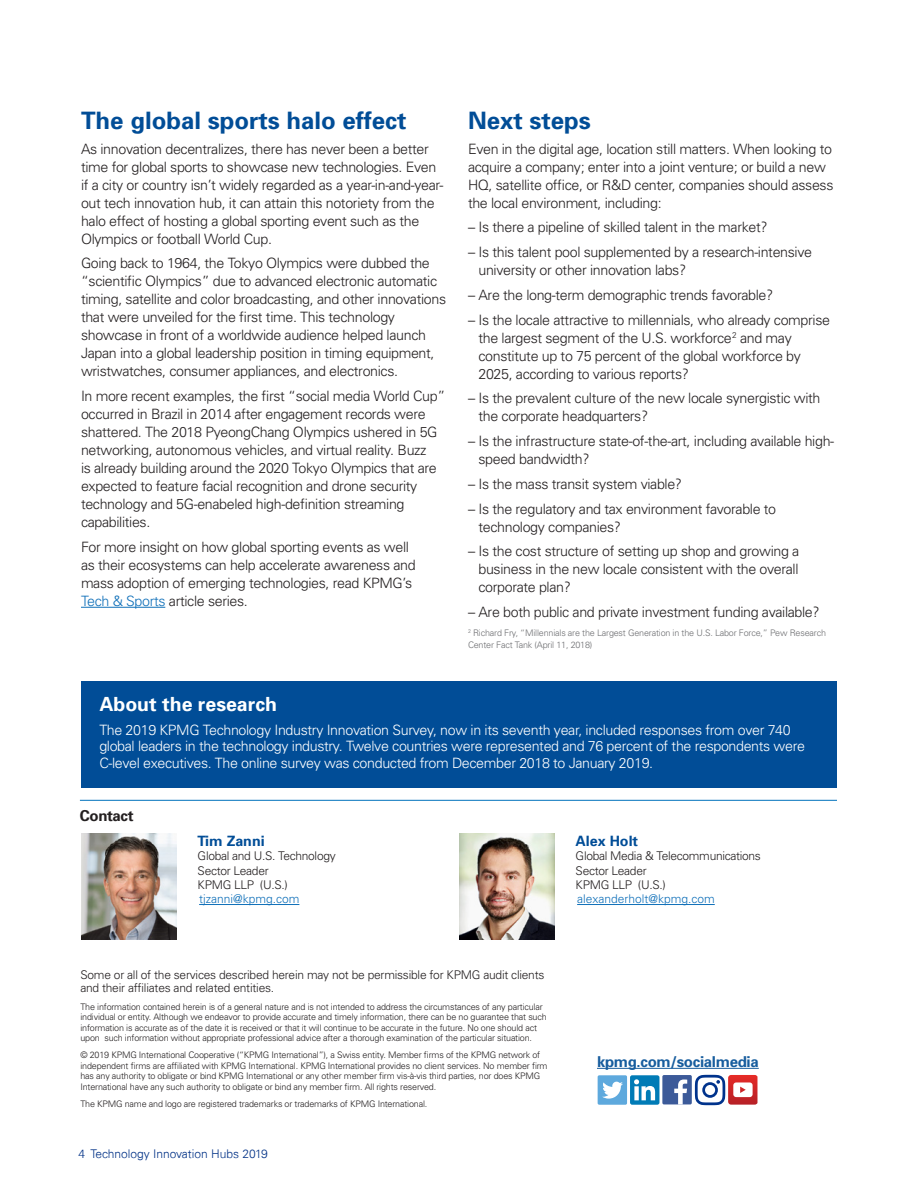
<style>
.page{position:relative;width:918px;height:1188px;background:#fff}
.page>*{position:absolute;margin:0;border:0;box-sizing:border-box;transform-origin:0 0}
.t1{font:700 24px "Univers";color:#014d97}
.t2{font:700 19.5px "Univers";color:#fff}
.t3{font:700 15px "Univers";letter-spacing:-.02em;color:#175d9e}
.t4{font:700 15px "Univers";letter-spacing:-.025em;color:#231f20}
.t5{font:300 14.25px/18px "Univers";letter-spacing:-.025em;color:#231f20}
.t6{font:300 14.25px/16.5px "Univers";letter-spacing:-.025em;color:#fff}
.t7{font:700 14.25px "Univers";color:#014d97}
.t8{font:300 12px/14.4px "Univers";letter-spacing:-.02em;color:#231f20}
.t9{font:300 12px "Univers";color:#1070b9}
.t10{font:300 12px "Univers 45";color:#003186}
.t11{font:300 9px/10.5px "Univers";letter-spacing:-.02em;color:#231f20}
.t12{font:300 9px/12px "Univers";letter-spacing:-.02em;color:#6c6d70}
.s1{color:#1070b9}
</style>
<div class="page">
<div style="left:81px;top:681px;width:756px;height:107px;background:#014d97"></div>
<hr style="left:80px;top:800px;width:757px;height:1px;background:#0072bc">
<img style="left:81px;top:833px;width:95px;height:106px">
<img style="left:459px;top:833px;width:95px;height:106px">
<hr style="left:199px;top:904px;width:100px;height:1px;background:#1070b9">
<hr style="left:577px;top:904px;width:138px;height:1px;background:#1070b9">
<hr style="left:81px;top:607px;width:84px;height:1px;background:#1070b9">
<hr style="left:597px;top:1068px;width:162px;height:1px;background:#175d9e">
<div style="left:630px;top:1075px;width:29px;height:30px;background:#007bb6;border-radius:2px"></div>
<svg style="left:634px;top:1079px;width:21px;height:21px"></svg>
<div style="left:662px;top:1075px;width:30px;height:29px;background:#3c5a99;border-radius:2px"></div>
<svg style="left:674px;top:1079px;width:13px;height:25px"></svg>
<svg style="left:695px;top:1075px;width:62px;height:30px"></svg>
<div style="left:598px;top:1075px;width:29px;height:30px;background:#5ea9dd;border-radius:2px"></div>
<svg style="left:602px;top:1082px;width:21px;height:17px"></svg>
<h1 class="t1" style="left:81px;top:106px;width:327px">The global sports halo effect</h1>
<p class="t5" style="left:81px;top:140px;width:364px">As innovation decentralizes, there has never been a better time for global sports to showcase new technologies. Even if a city or country isn’t widely regarded as a year-in-and-year&shy;out tech innovation hub, it can attain this notoriety from the halo effect of hosting a global sporting event such as the Olympics or football World Cup.</p>
<p class="t5" style="left:81px;top:254px;width:367px">Going back to 1964, the Tokyo Olympics were dubbed the “scientific Olympics” due to advanced electronic automatic timing, satellite and color broadcasting, and other innovations that were unveiled for the first time. This technology showcase in front of a worldwide audience helped launch Japan into a global leadership position in timing equipment, wristwatches, consumer appliances, and electronics.</p>
<p class="t5" style="left:81px;top:387px;width:366px">In more recent examples, the first “social media World Cup” occurred in Brazil in 2014 after engagement records were shattered. The 2018 PyeongChang Olympics ushered in 5G networking, autonomous vehicles, and virtual reality. Buzz<br>is already building around the 2020 Tokyo Olympics that are expected to feature facial recognition and drone security technology and 5G-enabeled high-definition streaming capabilities.</p>
<p class="t5" style="left:81px;top:538px;width:336px">For more insight on how global sporting events as well as their ecosystems can help accelerate awareness and mass adoption of emerging technologies, read KPMG’s <span class="s1">Tech &amp; Sports</span> article series.</p>
<h1 class="t1" style="left:468px;top:106px;width:124px">Next steps</h1>
<p class="t5" style="left:468px;top:140px;width:367px">Even in the digital age, location still matters. When looking to acquire a company; enter into a joint venture; or build a new HQ, satellite office, or R&amp;D center, companies should assess the local environment, including:</p>
<p class="t5" style="left:468px;top:218px;width:301px">– Is there a pipeline of skilled talent in the market?</p>
<p class="t5" style="left:478px;top:243px;width:335px;text-indent:-10px">– Is this talent pool supplemented by a research-intensive university or other innovation labs?</p>
<p class="t5" style="left:468px;top:286px;width:307px">– Are the long-term demographic trends favorable?</p>
<p class="t5" style="left:478px;top:311px;width:353px;text-indent:-10px">– Is the locale attractive to millennials, who already comprise the largest segment of the U.S. workforce<sup>2</sup> and may constitute up to 75 percent of the global workforce by 2025, according to various reports?</p>
<p class="t5" style="left:478px;top:389px;width:344px;text-indent:-10px">– Is the prevalent culture of the new locale synergistic with the corporate headquarters?</p>
<p class="t5" style="left:478px;top:432px;width:357px;text-indent:-10px">– Is the infrastructure state-of-the-art, including available high&shy;speed bandwidth?</p>
<p class="t5" style="left:468px;top:475px;width:216px">– Is the mass transit system viable?</p>
<p class="t5" style="left:478px;top:500px;width:299px;text-indent:-10px">– Is the regulatory and tax environment favorable to technology companies?</p>
<p class="t5" style="left:478px;top:542px;width:322px;text-align:justify;text-indent:-10px">– Is the cost structure of setting up shop and growing a business in the new locale consistent with the overall corporate plan?</p>
<p class="t5" style="left:468px;top:603px;width:353px">– Are both public and private investment funding available?</p>
<p class="t12" style="left:468px;top:627px;width:360px"><sup>2</sup> Richard Fry, “Millennials are the Largest Generation in the U.S. Labor Force,” Pew Research<br>Center Fact Tank (April 11, 2018)</p>
<h2 class="t2" style="left:99px;top:693px;width:179px">About the research</h2>
<p class="t6" style="left:99px;top:721px;width:707px">The 2019 KPMG Technology Industry Innovation Survey, now in its seventh year, included responses from over 740 global leaders in the technology industry. Twelve countries were represented and 76 percent of the respondents were<br>C-level executives. The online survey was conducted from December 2018 to January 2019.</p>
<p class="t4" style="left:80px;top:807px;width:55px">Contact</p>
<p class="t7" style="left:198px;top:832px;width:69px">Tim Zanni</p>
<p class="t8" style="left:198px;top:849px;width:140px">Global and U.S. Technology<br>Sector Leader<br>KPMG LLP (U.S.)</p>
<p class="t9" style="left:199px;top:892px;width:102px">tjzanni@kpmg.com</p>
<p class="t7" style="left:576px;top:832px;width:64px">Alex Holt</p>
<p class="t8" style="left:576px;top:849px;width:187px">Global Media &amp; Telecommunications<br>Sector Leader<br>KPMG LLP (U.S.)</p>
<p class="t9" style="left:577px;top:892px;width:139px">alexanderholt@kpmg.com</p>
<p class="t8" style="left:80px;top:968px;width:466px;line-height:13.5px">Some or all of the services described herein may not be permissible for KPMG audit clients and their affiliates and related entities.</p>
<p class="t11" style="left:80px;top:1001px;width:468px">The information contained herein is of a general nature and is not intended to address the circumstances of any particular individual or entity. Although we endeavor to provide accurate and timely information, there can be no guarantee that such information is accurate as of the date it is received or that it will continue to be accurate in the future. No one should act upon such information without appropriate professional advice after a thorough examination of the particular situation.</p>
<p class="t11" style="left:80px;top:1050px;width:469px">© 2019 KPMG International Cooperative (“KPMG International”), a Swiss entity. Member firms of the KPMG network of independent firms are affiliated with KPMG International. KPMG International provides no client services. No member firm has any authority to obligate or bind KPMG International or any other member firm vis-à-vis third parties, nor does KPMG International have any such authority to obligate or bind any member firm. All rights reserved.</p>
<p class="t11" style="left:80px;top:1099px;width:348px">The KPMG name and logo are registered trademarks or trademarks of KPMG International.</p>
<p class="t10" style="left:78px;top:1147px;width:191px">4 Technology Innovation Hubs 2019</p>
<p class="t3" style="left:597px;top:1052px;width:163px">kpmg.com/socialmedia</p>
</div>
